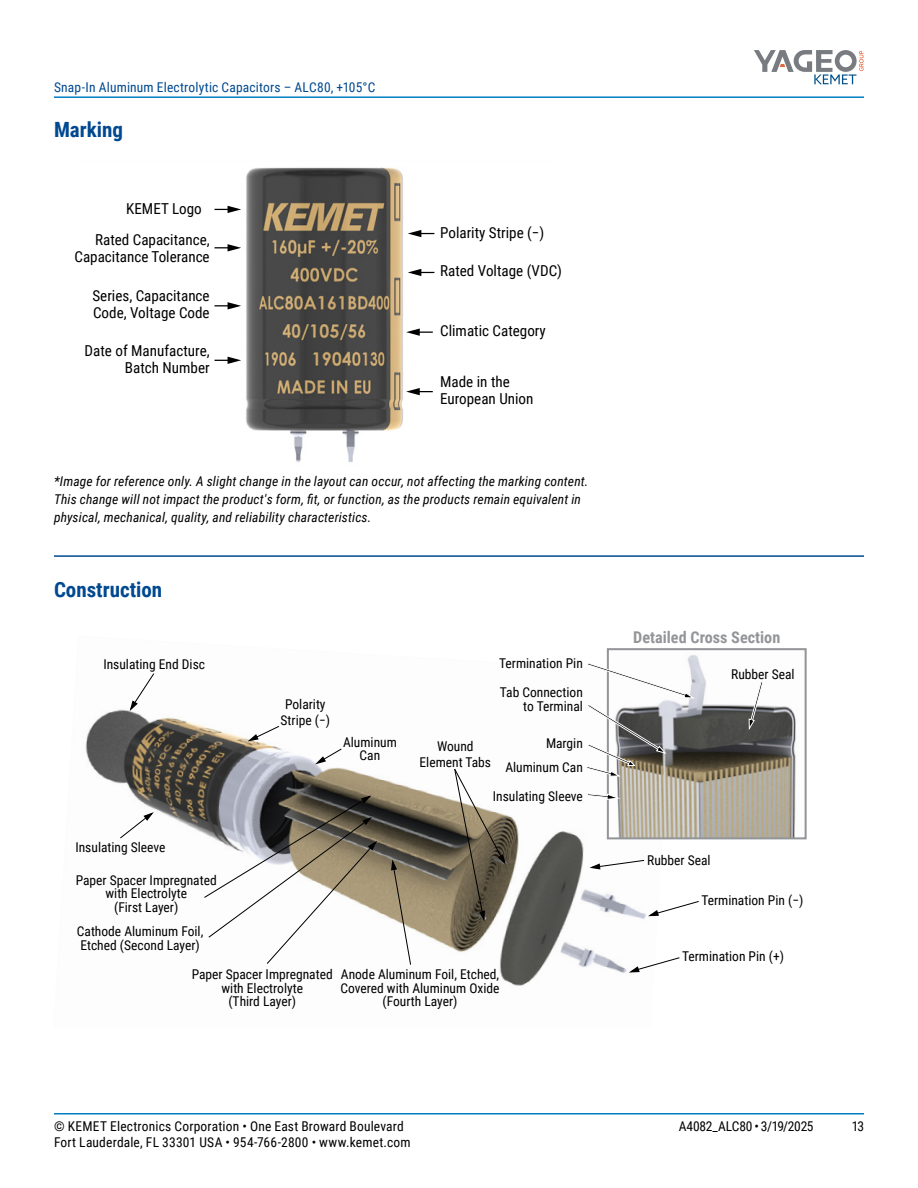
<style>
.page{position:relative;width:918px;height:1188px;background:#fff}
.page>*{position:absolute;margin:0;border:0;box-sizing:border-box;transform-origin:0 0}
.t1{font:700 21px "Roboto Condensed";color:#004990}
.t2{font:700 16.2px "Roboto Condensed";color:#939598}
.t3{font:15.15px/16.8px "Roboto Condensed";color:#000}
.t4{font:13.5px/13.5px "Roboto Condensed";color:#000;text-align:center}
.t5{font:italic 13.5px/18px "Roboto Condensed";letter-spacing:.01em;color:#000}
.t6{font:13.5px "Roboto Condensed";letter-spacing:.01em;color:#004990}
.t7{font:13.5px "Roboto Condensed";letter-spacing:-.02em;color:#000}
</style>
<div class="page">
<hr style="left:54px;top:1113px;width:810px;height:2px;background:#007dc3">
<hr style="left:54px;top:96px;width:810px;height:2px;background:#007dc3">
<svg style="left:754px;top:50px;width:110px;height:34px"></svg>
<hr style="left:54px;top:555px;width:810px;height:2px;background:#004990">
<img style="left:214px;top:167px;width:221px;height:295px">
<svg style="left:215px;top:244px;width:26px;height:7px"></svg>
<svg style="left:215px;top:206px;width:26px;height:7px"></svg>
<svg style="left:408px;top:269px;width:26px;height:7px"></svg>
<svg style="left:408px;top:230px;width:26px;height:7px"></svg>
<svg style="left:215px;top:302px;width:26px;height:7px"></svg>
<svg style="left:215px;top:357px;width:26px;height:7px"></svg>
<svg style="left:406px;top:329px;width:27px;height:7px"></svg>
<svg style="left:406px;top:388px;width:27px;height:7px"></svg>
<img style="left:85px;top:648px;width:588px;height:338px">
<img style="left:611px;top:651px;width:185px;height:185px">
<div style="left:607px;top:648px;width:200px;height:191px;border:2px solid #939598"></div>
<svg style="left:646px;top:900px;width:53px;height:17px"></svg>
<svg style="left:748px;top:681px;width:16px;height:50px"></svg>
<svg style="left:315px;top:748px;width:28px;height:16px"></svg>
<svg style="left:453px;top:768px;width:54px;height:156px"></svg>
<svg style="left:587px;top:859px;width:58px;height:11px"></svg>
<svg style="left:586px;top:662px;width:110px;height:115px"></svg>
<svg style="left:587px;top:793px;width:34px;height:7px"></svg>
<svg style="left:119px;top:811px;width:37px;height:28px"></svg>
<svg style="left:128px;top:672px;width:27px;height:41px"></svg>
<svg style="left:626px;top:956px;width:54px;height:17px"></svg>
<svg style="left:390px;top:857px;width:22px;height:109px"></svg>
<svg style="left:203px;top:794px;width:176px;height:171px"></svg>
<svg style="left:248px;top:725px;width:32px;height:17px"></svg>
<p class="t6" style="left:54px;top:78px;width:323px">Snap-In Aluminum Electrolytic Capacitors – ALC80, +105°C</p>
<h1 class="t1" style="left:54px;top:115px;width:71px">Marking</h1>
<p class="t3" style="left:95px;top:192px;width:116px;line-height:31px;text-indent:31px">KEMET Logo<br>Rated Capacitance,</p>
<p class="t3" style="left:74px;top:247px;width:137px">Capacitance Tolerance</p>
<p class="t3" style="left:92px;top:287px;width:119px">Series, Capacitance<br>Code, Voltage Code</p>
<p class="t3" style="left:85px;top:341px;width:127px;text-align:right">Date of Manufacture,<br>Batch Number</p>
<p class="t3" style="left:440px;top:224px;width:106px">Polarity Stripe (−)</p>
<p class="t3" style="left:440px;top:262px;width:123px">Rated Voltage (VDC)</p>
<p class="t3" style="left:440px;top:322px;width:107px">Climatic Category</p>
<p class="t3" style="left:440px;top:373px;width:95px">Made in the<br>European Union</p>
<p class="t5" style="left:54px;top:471px;width:536px">*Image for reference only. A slight change in the layout can occur, not affecting the marking content.<br>This change will not impact the product's form, fit, or function, as the products remain equivalent in physical, mechanical, quality, and reliability characteristics.</p>
<h1 class="t1" style="left:54px;top:575px;width:110px">Construction</h1>
<p class="t4" style="left:103px;top:657px;width:103px">Insulating End Disc</p>
<p class="t4" style="left:75px;top:840px;width:92px">Insulating Sleeve</p>
<p class="t4" style="left:76px;top:873px;width:143px">Paper Spacer Impregnated with Electrolyte<br>(First Layer)</p>
<p class="t4" style="left:77px;top:924px;width:128px;text-align:left">Cathode Aluminum Foil,<br>Etched (Second Layer)</p>
<p class="t4" style="left:281px;top:696px;width:51px;line-height:16.2px">Polarity<br>Stripe (−)</p>
<p class="t4" style="left:499px;top:649px;width:85px;line-height:28.8px;text-align:left">Termination Pin<br>Tab Connection</p>
<p class="t4" style="left:523px;top:699px;width:61px">to Terminal</p>
<p class="t4" style="left:343px;top:735px;width:55px">Aluminum<br>Can</p>
<p class="t4" style="left:420px;top:737px;width:73px;line-height:16.2px">Wound<br>Element Tabs</p>
<p class="t4" style="left:546px;top:736px;width:38px">Margin</p>
<p class="t4" style="left:493px;top:753px;width:92px;line-height:28.3px;text-align:right">Aluminum Can<br>Insulating Sleeve</p>
<p class="t4" style="left:192px;top:967px;width:143px">Paper Spacer Impregnated with Electrolyte<br>(Third Layer)</p>
<p class="t4" style="left:341px;top:967px;width:160px">Anode Aluminum Foil, Etched,<br>Covered with Aluminum Oxide (Fourth Layer)</p>
<p class="t2" style="left:633px;top:626px;width:149px">Detailed Cross Section</p>
<p class="t4" style="left:731px;top:667px;width:65px">Rubber Seal</p>
<p class="t4" style="left:647px;top:853px;width:65px">Rubber Seal</p>
<p class="t4" style="left:701px;top:893px;width:104px">Termination Pin (−)</p>
<p class="t4" style="left:682px;top:949px;width:103px">Termination Pin (+)</p>
<p class="t4" style="left:54px;top:1119px;width:351px">© KEMET Electronics Corporation • One East Broward Boulevard</p>
<p class="t7" style="left:679px;top:1116px;width:136px">A4082_ALC80 • 3/19/2025</p>
<p class="t4" style="left:54px;top:1135px;width:358px">Fort Lauderdale, FL 33301 USA • 954-766-2800 • www.kemet.com</p>
<p class="t4" style="left:852px;top:1119px;width:14px">13</p>
</div>
